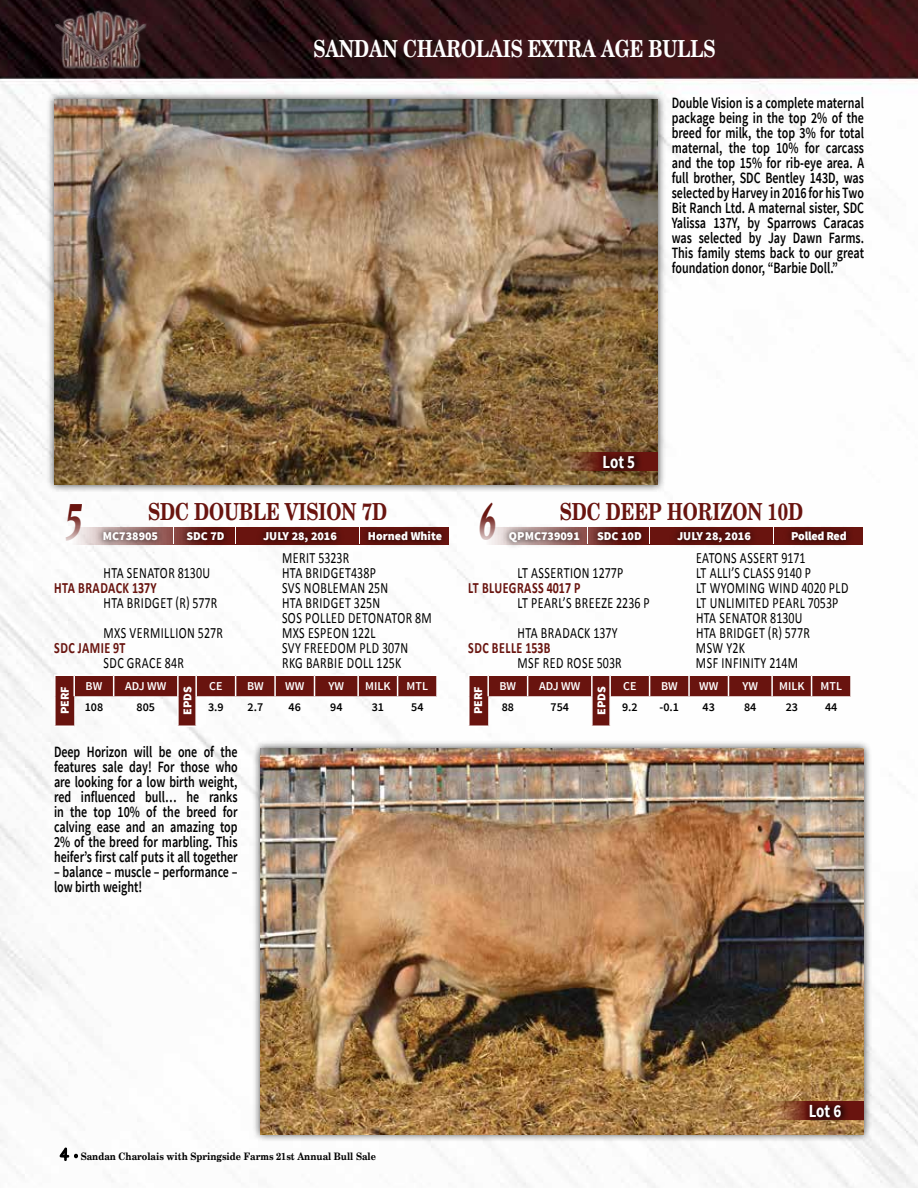
<style>
.page{position:relative;width:918px;height:1188px;background:#fff}
.page>*{position:absolute;margin:0;border:0;box-sizing:border-box;transform-origin:0 0}
.t1{font:italic 700 56.1px "Neuvarese";color:#69140f;scale:.59 1}
.t2{font:700 23.55px "New Century Schlbk";color:#69140f;scale:.76 1}
.t3{font:700 23.55px "New Century Schlbk";color:#fff;scale:.76 1}
.t4{font:700 18.45px "Source Sans Pro";letter-spacing:-.005em;color:#fff;scale:.81 1}
.t5{font:600 15.75px/15px "Source Sans Pro";color:#000;text-align:justify;scale:.76 1}
.t6{font:15.75px/15px "Calibri";letter-spacing:.04em;color:#000;scale:.76 1}
.t7{font:700 15.75px "Calibri";letter-spacing:.04em;color:#69140f;scale:.76 1}
.t8{font:15.75px "Calibri";letter-spacing:.015em;color:#000;scale:.76 1}
.t9{font:900 12px "Source Sans Pro";color:#fff}
.t10{font:600 12px "Source Sans Pro";color:#fff}
.t11{font:600 12px "Source Sans Pro";color:#000}
.t12{font:900 12px "Source Sans Pro";letter-spacing:-.02em;color:#fff}
.t13{font:700 10.2px "New Century Schlbk";color:#000;scale:.88 1}
.s1{font-family:"Always In My Heart";font-weight:400;font-size:22.2px}
.s2{font-family:"Gill Sans";font-weight:400;font-size:12px}
</style>
<div class="page">
<img style="left:0;top:0;width:918px;height:1188px">
<svg style="left:59px;top:1146px;width:20px;height:16px"></svg>
<img style="left:54px;top:11px;width:94px;height:59px">
<hr style="left:54px;top:674px;width:20px;height:2px;background:#fff">
<hr style="left:54px;top:676px;width:2px;height:20px;background:#fff">
<hr style="left:54px;top:696px;width:2px;height:29px;background:#fff">
<hr style="left:54px;top:725px;width:20px;height:2px;background:#fff">
<hr style="left:177px;top:725px;width:20px;height:2px;background:#fff">
<hr style="left:398px;top:674px;width:40px;height:2px;background:#fff">
<svg style="left:55px;top:674px;width:382px;height:52px"></svg>
<hr style="left:436px;top:676px;width:2px;height:20px;background:#fff">
<hr style="left:468px;top:674px;width:20px;height:2px;background:#fff">
<hr style="left:468px;top:676px;width:2px;height:20px;background:#fff">
<hr style="left:468px;top:696px;width:2px;height:29px;background:#fff">
<hr style="left:468px;top:725px;width:20px;height:2px;background:#fff">
<hr style="left:591px;top:725px;width:20px;height:2px;background:#fff">
<hr style="left:812px;top:674px;width:40px;height:2px;background:#fff">
<svg style="left:469px;top:674px;width:382px;height:52px"></svg>
<hr style="left:850px;top:676px;width:2px;height:20px;background:#fff">
<svg style="left:72px;top:527px;width:24px;height:18px"></svg>
<svg style="left:96px;top:524px;width:353px;height:26px"></svg>
<svg style="left:173px;top:528px;width:1px;height:16px"></svg>
<svg style="left:359px;top:528px;width:1px;height:16px"></svg>
<svg style="left:235px;top:528px;width:1px;height:16px"></svg>
<svg style="left:486px;top:527px;width:377px;height:18px"></svg>
<svg style="left:502px;top:525px;width:352px;height:25px"></svg>
<svg style="left:587px;top:528px;width:1px;height:16px"></svg>
<svg style="left:773px;top:528px;width:1px;height:16px"></svg>
<svg style="left:649px;top:528px;width:1px;height:16px"></svg>
<div style="left:46px;top:91px;width:620px;height:402px;background:#000;opacity:.75"></div>
<img style="left:54px;top:99px;width:604px;height:386px">
<div style="left:252px;top:740px;width:620px;height:402px;background:#000;opacity:.75"></div>
<img style="left:260px;top:748px;width:604px;height:386px">
<svg style="left:553px;top:453px;width:105px;height:18px"></svg>
<div style="left:597px;top:449px;width:47px;height:28px;background:#000;opacity:.75"></div>
<svg style="left:759px;top:1102px;width:105px;height:18px"></svg>
<div style="left:803px;top:1099px;width:47px;height:27px;background:#000;opacity:.75"></div>
<p class="t3" style="left:314px;top:33px;width:530px">SANDAN CHAROLAIS EXTRA AGE BULLS</p>
<p class="t5" style="left:672px;top:96px;width:254px">Double Vision is a complete maternal package being in the top 2% of the breed for milk, the top 3% for total maternal, the top 10% for carcass and the top 15% for rib-eye area. A full brother, SDC Bentley 143D, was selected by Harvey in 2016 for his Two Bit Ranch Ltd. A maternal sister, SDC Yalissa 137Y, by Sparrows Caracas was selected by Jay Dawn Farms.<br>This family stems back to our great foundation donor, “Barbie Doll.”</p>
<p class="t4" style="left:603px;top:450px;width:42px">Lot 5</p>
<p class="t2" style="left:148px;top:496px;width:316px">SDC DOUBLE VISION 7D</p>
<p class="t6" style="left:282px;top:551px;width:90px">MERIT 5323R</p>
<p class="t8" style="left:104px;top:563px;width:142px">HTA SENATOR 8130U</p>
<p class="t6" style="left:282px;top:566px;width:125px">HTA BRIDGET438P</p>
<p class="t7" style="left:54px;top:578px;width:136px">HTA BRADACK 137Y</p>
<p class="t6" style="left:282px;top:581px;width:141px">SVS NOBLEMAN 25N</p>
<p class="t6" style="left:104px;top:596px;width:151px">HTA BRIDGET (R) 577R</p>
<p class="t6" style="left:282px;top:596px;width:199px">HTA BRIDGET 325N<br>SOS POLLED DETONATOR 8M</p>
<p class="t6" style="left:104px;top:626px;width:159px">MXS VERMILLION 527R</p>
<p class="t6" style="left:282px;top:626px;width:125px">MXS ESPEON 122L</p>
<p class="t7" style="left:54px;top:638px;width:95px">SDC JAMIE 9T</p>
<p class="t6" style="left:282px;top:641px;width:168px">SVY FREEDOM PLD 307N</p>
<p class="t6" style="left:104px;top:656px;width:107px">SDC GRACE 84R</p>
<p class="t6" style="left:282px;top:656px;width:158px">RKG BARBIE DOLL 125K</p>
<p class="t10" style="left:86px;top:679px;width:18px">BW</p>
<p class="t10" style="left:125px;top:679px;width:43px">ADJ WW</p>
<p class="t9" style="left:180px;top:715px;width:30px;rotate:-90deg">EPDS</p>
<p class="t2" style="left:560px;top:496px;width:322px">SDC DEEP HORIZON 10D</p>
<p class="t6" style="left:696px;top:551px;width:146px">EATONS ASSERT 9171</p>
<p class="t6" style="left:518px;top:566px;width:141px">LT ASSERTION 1277P</p>
<p class="t6" style="left:696px;top:566px;width:153px">LT ALLI’S CLASS 9140 P</p>
<p class="t7" style="left:468px;top:578px;width:149px">LT BLUEGRASS 4017 P</p>
<p class="t6" style="left:696px;top:581px;width:202px">LT WYOMING WIND 4020 PLD</p>
<p class="t6" style="left:518px;top:596px;width:175px">LT PEARL’S BREEZE 2236 P</p>
<p class="t6" style="left:696px;top:596px;width:189px">LT UNLIMITED PEARL 7053P<br>HTA SENATOR 8130U</p>
<p class="t6" style="left:518px;top:626px;width:133px">HTA BRADACK 137Y</p>
<p class="t6" style="left:696px;top:626px;width:151px">HTA BRIDGET (R) 577R</p>
<p class="t7" style="left:468px;top:638px;width:110px">SDC BELLE 153B</p>
<p class="t6" style="left:696px;top:641px;width:66px">MSW Y2K</p>
<p class="t6" style="left:517px;top:656px;width:139px">MSF RED ROSE 503R</p>
<p class="t6" style="left:696px;top:656px;width:136px">MSF INFINITY 214M</p>
<p class="t10" style="left:500px;top:679px;width:18px">BW</p>
<p class="t10" style="left:539px;top:679px;width:43px">ADJ WW</p>
<p class="t9" style="left:594px;top:715px;width:30px;rotate:-90deg">EPDS</p>
<h1 class="t1" style="left:479px;top:490px;width:32px">6</h1>
<h1 class="t1" style="left:65px;top:490px;width:32px">5</h1>
<p class="t9" style="left:103px;top:529px;width:57px">MC738905</p>
<p class="t9" style="left:186px;top:529px;width:40px">SDC 7D</p>
<p class="t9" style="left:263px;top:529px;width:75px">JULY 28, 2016</p>
<p class="t9" style="left:368px;top:529px;width:76px">Horned White</p>
<p class="t9" style="left:509px;top:529px;width:72px">QPMC739091</p>
<p class="t9" style="left:597px;top:529px;width:46px">SDC 10D</p>
<p class="t9" style="left:677px;top:529px;width:75px">JULY 28, 2016</p>
<p class="t12" style="left:791px;top:529px;width:57px">Polled Red</p>
<p class="t10" style="left:209px;top:679px;width:15px">CE</p>
<p class="t10" style="left:247px;top:679px;width:18px">BW</p>
<p class="t10" style="left:285px;top:679px;width:21px">WW</p>
<p class="t10" style="left:329px;top:679px;width:17px">YW</p>
<p class="t10" style="left:365px;top:679px;width:27px">MILK</p>
<p class="t10" style="left:407px;top:679px;width:23px">MTL</p>
<p class="t10" style="left:623px;top:679px;width:15px">CE</p>
<p class="t10" style="left:661px;top:679px;width:18px">BW</p>
<p class="t10" style="left:699px;top:679px;width:21px">WW</p>
<p class="t10" style="left:743px;top:679px;width:17px">YW</p>
<p class="t10" style="left:779px;top:679px;width:27px">MILK</p>
<p class="t10" style="left:821px;top:679px;width:23px">MTL</p>
<p class="t9" style="left:57px;top:714px;width:30px;rotate:-90deg">PERF</p>
<p class="t9" style="left:470px;top:714px;width:30px;rotate:-90deg">PERF</p>
<p class="t11" style="left:85px;top:700px;width:20px">108</p>
<p class="t11" style="left:137px;top:700px;width:20px">805</p>
<p class="t11" style="left:208px;top:700px;width:17px">3.9</p>
<p class="t11" style="left:248px;top:700px;width:17px">2.7</p>
<p class="t11" style="left:289px;top:700px;width:14px">46</p>
<p class="t11" style="left:330px;top:700px;width:14px">94</p>
<p class="t11" style="left:372px;top:700px;width:14px">31</p>
<p class="t11" style="left:411px;top:700px;width:14px">54</p>
<p class="t11" style="left:502px;top:700px;width:14px">88</p>
<p class="t11" style="left:551px;top:700px;width:20px">754</p>
<p class="t11" style="left:622px;top:700px;width:17px">9.2</p>
<p class="t11" style="left:660px;top:700px;width:21px">-0.1</p>
<p class="t11" style="left:703px;top:700px;width:14px">43</p>
<p class="t11" style="left:744px;top:700px;width:14px">84</p>
<p class="t11" style="left:786px;top:700px;width:14px">23</p>
<p class="t11" style="left:825px;top:700px;width:14px">44</p>
<p class="t5" style="left:54px;top:745px;width:243px">Deep Horizon will be one of the features sale day! For those who are looking for a low birth weight, red influenced bull… he ranks in the top 10% of the breed for calving ease and an amazing top 2% of the breed for marbling. This heifer’s first calf puts it all together</p>
<p class="t5" style="left:54px;top:865px;width:243px">– balance – muscle – performance – low birth weight!</p>
<p class="t13" style="left:54px;top:1150px;width:367px"><span class="s1">4</span> <span class="s2">•</span> Sandan Charolais with Springside Farms 21st Annual Bull Sale</p>
<p class="t4" style="left:809px;top:1099px;width:42px">Lot 6</p>
</div>
